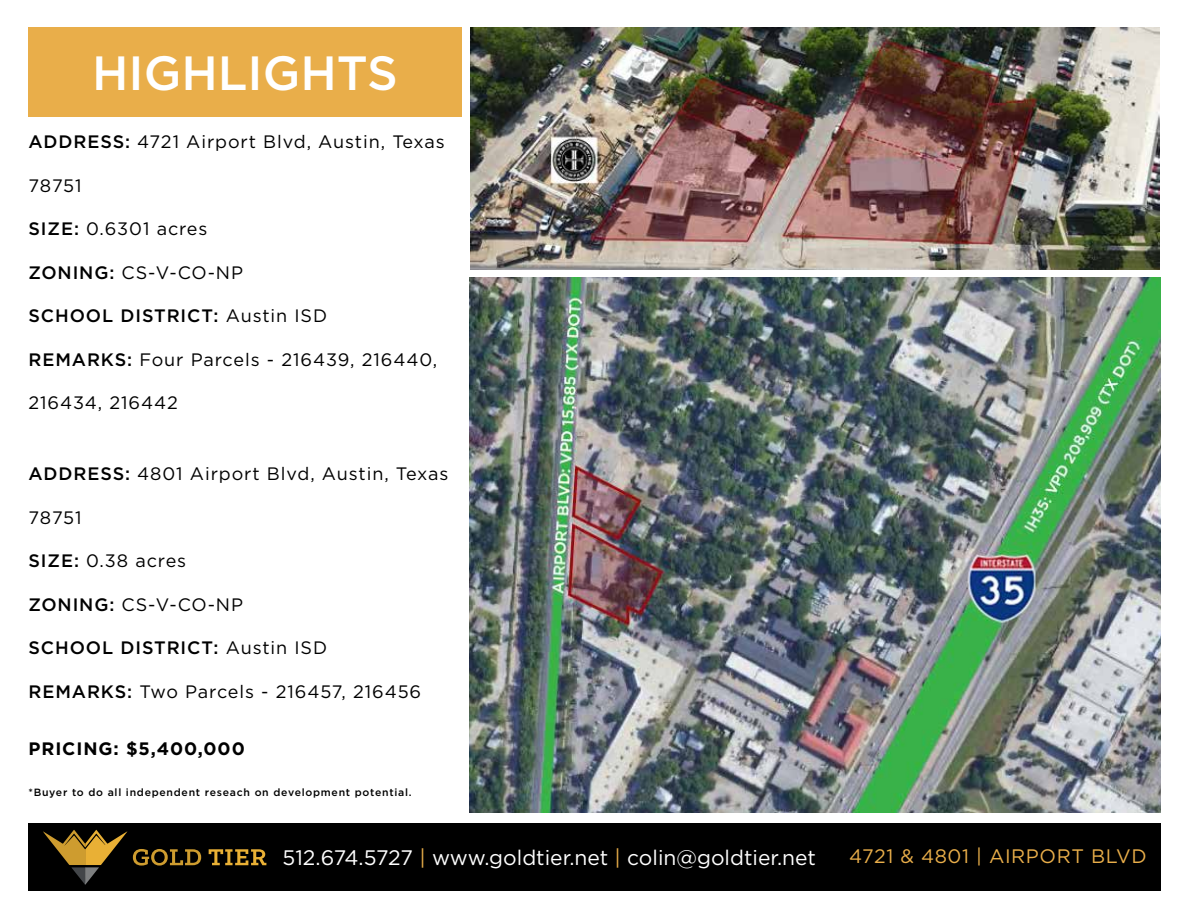
<style>
.page{position:relative;width:1188px;height:918px;background:#fff}
.page>*{position:absolute;margin:0;border:0;box-sizing:border-box;transform-origin:0 0}
.t1{font:500 48px "Gotham Pro";color:#fff}
.t2{font:21px "Gotham Pro";color:#fff}
.t3{font:19.5px "Gotham Pro";letter-spacing:.03em;color:#e9ae4a}
.t4{font:18px "Gotham Pro";letter-spacing:.05em;color:#000}
.t5{font:500 18px "Gotham Pro";letter-spacing:.05em;color:#000}
.t6{font:700 18px "Gotham Pro";letter-spacing:.05em;color:#000}
.t7{font:500 10.5px "Gotham Pro";letter-spacing:.07em;color:#000}
.s1{font-weight:500}
.s2{font-weight:400}
.s3{color:#e9ae4a}
</style>
<div class="page">
<img style="left:470px;top:278px;width:691px;height:535px">
<div style="left:28px;top:823px;width:1133px;height:68px;background:#000"></div>
<svg style="left:133px;top:849px;width:68px;height:17px"></svg>
<svg style="left:209px;top:849px;width:57px;height:16px"></svg>
<svg style="left:43px;top:829px;width:84px;height:56px"></svg>
<div style="left:28px;top:28px;width:433px;height:89px;background:#e9ae4a"></div>
<img style="left:471px;top:27px;width:689px;height:243px">
<h1 class="t1" style="left:92px;top:46px;width:307px">HIGHLIGHTS</h1>
<p class="t4" style="left:28px;top:132px;width:418px"><span class="s1">ADDRESS:</span> 4721 Airport Blvd, Austin, Texas</p>
<p class="t4" style="left:28px;top:176px;width:55px">78751</p>
<p class="t4" style="left:28px;top:219px;width:180px"><span class="s1">SIZE:</span> 0.6301 acres</p>
<p class="t4" style="left:28px;top:263px;width:216px"><span class="s1">ZONING:</span> CS-V-CO-NP</p>
<p class="t5" style="left:28px;top:306px;width:300px">SCHOOL DISTRICT: <span class="s2">Austin ISD</span></p>
<p class="t4" style="left:28px;top:350px;width:410px"><span class="s1">REMARKS:</span> Four Parcels - 216439, 216440,</p>
<p class="t4" style="left:28px;top:393px;width:151px">216434, 216442</p>
<p class="t4" style="left:28px;top:464px;width:422px"><span class="s1">ADDRESS:</span> 4801 Airport Blvd, Austin, Texas</p>
<p class="t4" style="left:28px;top:507px;width:55px">78751</p>
<p class="t4" style="left:28px;top:551px;width:159px"><span class="s1">SIZE:</span> 0.38 acres</p>
<p class="t4" style="left:28px;top:594px;width:216px"><span class="s1">ZONING:</span> CS-V-CO-NP</p>
<p class="t5" style="left:28px;top:637px;width:300px">SCHOOL DISTRICT: <span class="s2">Austin ISD</span></p>
<p class="t4" style="left:28px;top:681px;width:394px"><span class="s1">REMARKS:</span> Two Parcels - 216457, 216456</p>
<p class="t6" style="left:28px;top:738px;width:218px">PRICING: $5,400,000</p>
<p class="t7" style="left:28px;top:787px;width:385px">*Buyer to do all independent reseach on development potential.</p>
<p class="t2" style="left:283px;top:845px;width:535px">512.674.5727 <span class="s3">|</span> www.goldtier.net <span class="s3">|</span> colin@goldtier.net</p>
<p class="t3" style="left:849px;top:846px;width:299px">4721 &amp; 4801 | AIRPORT BLVD</p>
</div>
